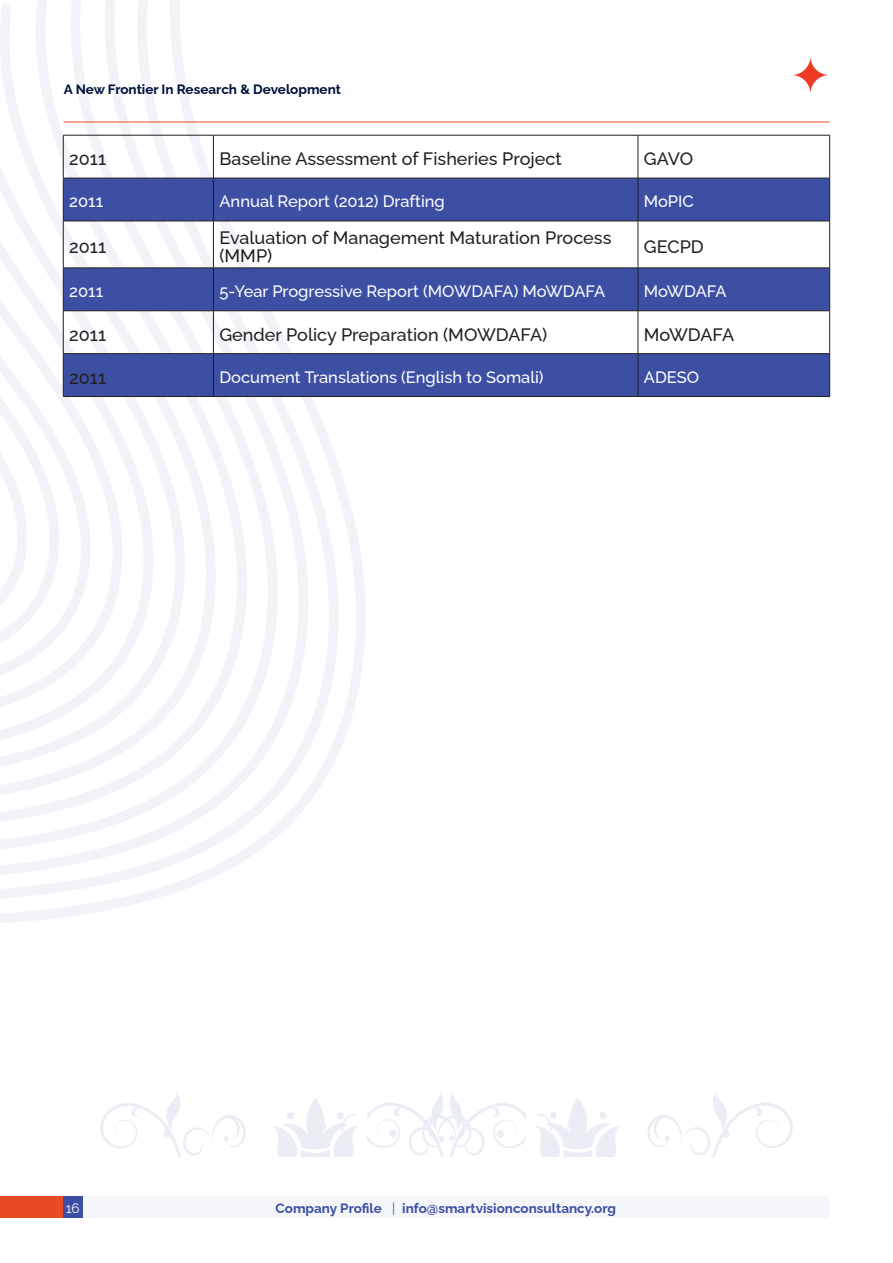
<style>
.page{position:relative;width:893px;height:1263px;background:#fff}
.page>*{position:absolute;margin:0;border:0;box-sizing:border-box;transform-origin:0 0}
.Body_text_9_SS_center{font:500 18px/18px "Raleway";color:#231f20}
.Body_text_9_SS_center-2{font:500 16.5px "Raleway";color:#fff}
.t1{font:700 13.5px "Raleway";color:#3d4fa3}
.t2{font:700 13.5px "Raleway";color:#001039}
.t3{font:13.5px "Raleway";color:#fff}
.s1{font-weight:400}
</style>
<div class="page">
<svg style="left:0;top:121px;width:373px;height:802px"></svg>
<svg style="left:0;top:121px;width:341px;height:784px"></svg>
<svg style="left:0;top:121px;width:311px;height:762px"></svg>
<svg style="left:0;top:121px;width:281px;height:738px"></svg>
<svg style="left:0;top:0;width:250px;height:832px"></svg>
<svg style="left:0;top:1px;width:219px;height:806px"></svg>
<svg style="left:0;top:13px;width:188px;height:770px"></svg>
<svg style="left:0;top:29px;width:156px;height:732px"></svg>
<svg style="left:0;top:52px;width:125px;height:680px"></svg>
<svg style="left:0;top:86px;width:93px;height:618px"></svg>
<svg style="left:0;top:98px;width:62px;height:584px"></svg>
<hr style="left:892px;top:0;width:1px;height:1111px;background:#3d4fa3">
<svg style="left:892px;top:1057px;width:1px;height:54px"></svg>
<div style="left:62px;top:1196px;width:767px;height:21px;background:#f5f6f9"></div>
<div style="left:62px;top:1196px;width:21px;height:21px;background:#3d4fa3"></div>
<div style="left:0;top:1196px;width:62px;height:21px;background:#e84a24"></div>
<hr style="left:64px;top:122px;width:765px;height:1px;background:#e84a24">
<svg style="left:791px;top:57px;width:38px;height:37px"></svg>
<svg style="left:64px;top:179px;width:765px;height:217px;fill:#3d4fa3"></svg>
<hr style="left:63px;top:135px;width:150px;height:1px;background:#231f20">
<hr style="left:63px;top:135px;width:1px;height:43px;background:#231f20">
<hr style="left:213px;top:135px;width:425px;height:1px;background:#231f20">
<hr style="left:213px;top:135px;width:1px;height:43px;background:#231f20">
<hr style="left:638px;top:135px;width:192px;height:1px;background:#231f20">
<hr style="left:638px;top:135px;width:1px;height:43px;background:#231f20">
<hr style="left:829px;top:135px;width:1px;height:43px;background:#231f20">
<hr style="left:63px;top:178px;width:150px;height:1px;background:#231f20">
<hr style="left:63px;top:178px;width:1px;height:43px;background:#231f20">
<hr style="left:213px;top:178px;width:425px;height:1px;background:#231f20">
<hr style="left:213px;top:178px;width:1px;height:43px;background:#231f20">
<hr style="left:638px;top:178px;width:192px;height:1px;background:#231f20">
<hr style="left:638px;top:178px;width:1px;height:43px;background:#231f20">
<hr style="left:829px;top:178px;width:1px;height:43px;background:#231f20">
<hr style="left:63px;top:221px;width:150px;height:1px;background:#231f20">
<hr style="left:63px;top:221px;width:1px;height:47px;background:#231f20">
<hr style="left:213px;top:221px;width:425px;height:1px;background:#231f20">
<hr style="left:213px;top:221px;width:1px;height:47px;background:#231f20">
<hr style="left:638px;top:221px;width:192px;height:1px;background:#231f20">
<hr style="left:638px;top:221px;width:1px;height:47px;background:#231f20">
<hr style="left:829px;top:221px;width:1px;height:47px;background:#231f20">
<hr style="left:63px;top:268px;width:150px;height:1px;background:#231f20">
<hr style="left:63px;top:268px;width:1px;height:43px;background:#231f20">
<hr style="left:213px;top:268px;width:425px;height:1px;background:#231f20">
<hr style="left:213px;top:268px;width:1px;height:43px;background:#231f20">
<hr style="left:638px;top:268px;width:192px;height:1px;background:#231f20">
<hr style="left:638px;top:268px;width:1px;height:43px;background:#231f20">
<hr style="left:829px;top:268px;width:1px;height:43px;background:#231f20">
<hr style="left:63px;top:310px;width:150px;height:1px;background:#231f20">
<hr style="left:63px;top:311px;width:1px;height:42px;background:#231f20">
<hr style="left:213px;top:310px;width:425px;height:1px;background:#231f20">
<hr style="left:213px;top:311px;width:1px;height:42px;background:#231f20">
<hr style="left:638px;top:310px;width:192px;height:1px;background:#231f20">
<hr style="left:638px;top:311px;width:1px;height:42px;background:#231f20">
<hr style="left:829px;top:311px;width:1px;height:42px;background:#231f20">
<hr style="left:63px;top:353px;width:150px;height:1px;background:#231f20">
<hr style="left:63px;top:354px;width:1px;height:42px;background:#231f20">
<hr style="left:213px;top:353px;width:425px;height:1px;background:#231f20">
<hr style="left:213px;top:354px;width:1px;height:42px;background:#231f20">
<hr style="left:638px;top:353px;width:192px;height:1px;background:#231f20">
<hr style="left:638px;top:354px;width:1px;height:42px;background:#231f20">
<hr style="left:829px;top:354px;width:1px;height:42px;background:#231f20">
<hr style="left:63px;top:396px;width:150px;height:1px;background:#231f20">
<hr style="left:213px;top:396px;width:425px;height:1px;background:#231f20">
<hr style="left:638px;top:396px;width:192px;height:1px;background:#231f20">
<svg style="left:536px;top:1098px;width:84px;height:58px"></svg>
<svg style="left:648px;top:1092px;width:145px;height:65px"></svg>
<svg style="left:368px;top:1092px;width:158px;height:65px"></svg>
<svg style="left:273px;top:1098px;width:85px;height:59px"></svg>
<svg style="left:100px;top:1093px;width:146px;height:64px"></svg>
<p class="t2" style="left:64px;top:78px;width:279px">A New Frontier In Research &amp; Development</p>
<p class="Body_text_9_SS_center" style="left:69px;top:148px;width:38px">2011</p>
<p class="Body_text_9_SS_center" style="left:219px;top:148px;width:344px">Baseline Assessment of Fisheries Project</p>
<p class="Body_text_9_SS_center" style="left:644px;top:148px;width:51px">GAVO</p>
<p class="Body_text_9_SS_center-2" style="left:69px;top:188px;width:35px">2011</p>
<p class="Body_text_9_SS_center-2" style="left:219px;top:188px;width:227px">Annual Report (2012) Drafting</p>
<p class="Body_text_9_SS_center-2" style="left:644px;top:188px;width:51px">MoPIC</p>
<p class="Body_text_9_SS_center" style="left:69px;top:236px;width:38px">2011</p>
<p class="Body_text_9_SS_center" style="left:219px;top:227px;width:394px">Evaluation of Management Maturation Process (MMP)</p>
<p class="Body_text_9_SS_center" style="left:644px;top:236px;width:61px">GECPD</p>
<p class="Body_text_9_SS_center-2" style="left:69px;top:278px;width:35px">2011</p>
<p class="Body_text_9_SS_center-2" style="left:219px;top:278px;width:387px">5-Year Progressive Report (MOWDAFA) MoWDAFA</p>
<p class="Body_text_9_SS_center-2" style="left:644px;top:278px;width:84px">MoWDAFA</p>
<p class="Body_text_9_SS_center" style="left:69px;top:323px;width:38px">2011</p>
<p class="Body_text_9_SS_center" style="left:219px;top:323px;width:329px">Gender Policy Preparation (MOWDAFA)</p>
<p class="Body_text_9_SS_center" style="left:644px;top:323px;width:92px">MoWDAFA</p>
<p class="Body_text_9_SS_center" style="left:69px;top:366px;width:38px">2011</p>
<p class="Body_text_9_SS_center-2" style="left:219px;top:364px;width:326px">Document Translations (English to Somali)</p>
<p class="Body_text_9_SS_center-2" style="left:644px;top:364px;width:57px">ADESO</p>
<p class="t3" style="left:66px;top:1197px;width:15px">16</p>
<p class="t1" style="left:276px;top:1198px;width:342px">Company Profile <span class="s1">|</span> info@smartvisionconsultancy.org</p>
</div>
